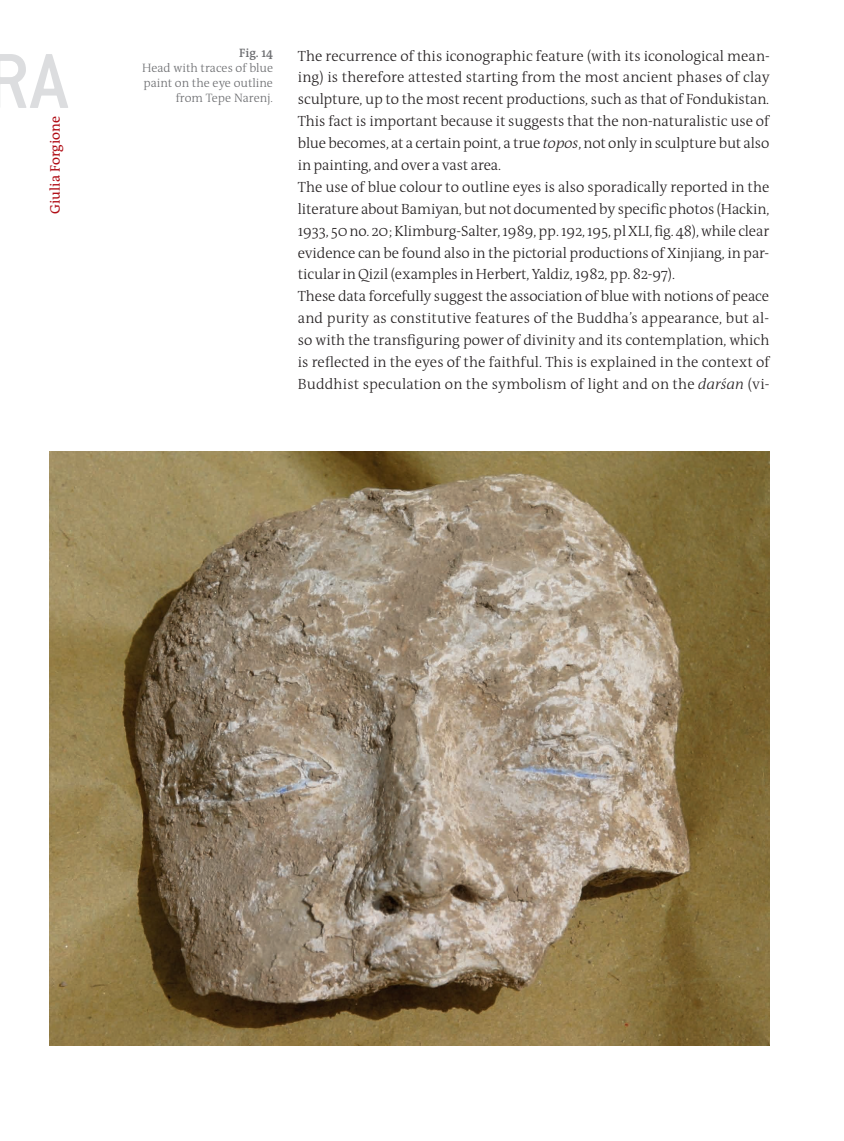
<style>
.page{position:relative;width:844px;height:1141px;background:#fff}
.page>*{position:absolute;margin:0;border:0;box-sizing:border-box;transform-origin:0 0}
.t1{font:500 85.58px "Conduit ITC";color:#dcdddf}
.t2{font:300 14.88px/21.9px "The Antiqua B3";letter-spacing:-.005em;color:#231f20}
.t3{font:14px "The Antiqua B5";color:#b00d15}
.t4{font:300 12.25px/14.7px "The Antiqua B3";color:#6c6d70;text-align:right}
.t5{font:600 12.25px "The Antiqua B6";color:#6c6d70}
.s1{font-family:"The Antiqua B3 i";font-style:italic}
</style>
<div class="page">
<img style="left:50px;top:452px;width:719px;height:593px">
<h1 class="t1" style="left:-14px;top:33px;width:84px">RA</h1>
<p class="t3" style="left:48px;top:214px;width:99px;rotate:-90deg">Giulia Forgione</p>
<p class="t5" style="left:239px;top:47px;width:35px">Fig. 14</p>
<p class="t4" style="left:142px;top:61px;width:132px">Head with traces of blue paint on the eye outline from Tepe Narenj.</p>
<p class="t2" style="left:298px;top:45px;width:473px">The recurrence of this iconographic feature (with its iconological mean&shy;ing) is therefore attested starting from the most ancient phases of clay sculpture, up to the most recent productions, such as that of Fondukistan.<br>This fact is important because it suggests that the non-naturalistic use of blue becomes, at a certain point, a true <span class="s1">topos</span>, not only in sculpture but also in painting, and over a vast area.<br>The use of blue colour to outline eyes is also sporadically reported in the literature about Bamiyan, but not documented by specific photos (Hackin, 1933, 50 no. 20; Klimburg-Salter, 1989, pp. 192, 195, pl XLI, fig. 48), while clear evidence can be found also in the pictorial productions of Xinjiang, in par&shy;ticular in Qizil (examples in Herbert, Yaldiz, 1982, pp. 82-97).<br>These data forcefully suggest the association of blue with notions of peace and purity as constitutive features of the Buddha’s appearance, but al&shy;so with the transfiguring power of divinity and its contemplation, which is reflected in the eyes of the faithful. This is explained in the context of Buddhist speculation on the symbolism of light and on the <span class="s1">dars´an</span> (vi-</p>
</div>
